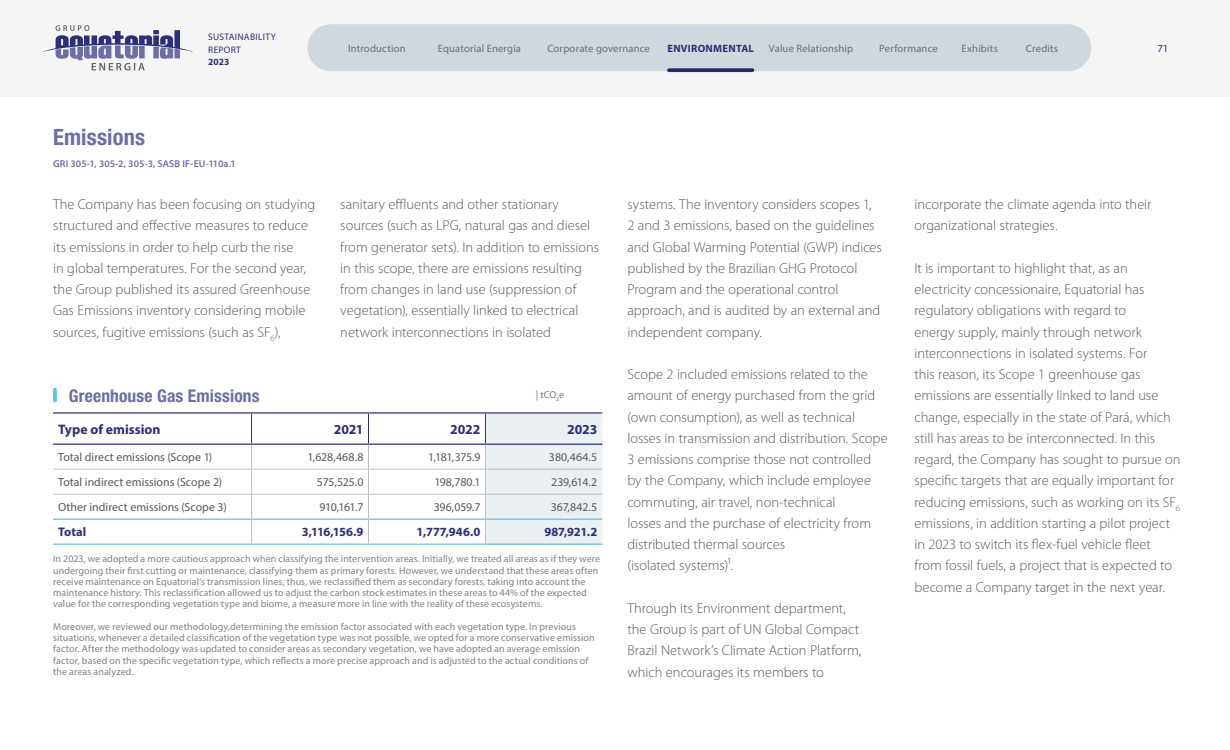
<style>
.page{position:relative;width:1230px;height:750px;background:#fff}
.page>*{position:absolute;margin:0;border:0;box-sizing:border-box;transform-origin:0 0}
._03_subtitulo_x_1_1_1{font:700 condensed 22.5px "Helvetica Neue LT Std";letter-spacing:.005em;color:#6d6ea8}
._10_tabela_titulo{font:700 condensed 17.5px "Helvetica Neue LT Std";letter-spacing:.01em;color:#6d6ea8}
._04_texto_corrido{font:300 14.38px/21.2px "Myriad Pro";color:#58595b}
._11_tabela_cabeçalho{font:700 13.75px "Myriad Pro";color:#2f2e79}
._13_tabela_total{font:700 12.5px "Myriad Pro";letter-spacing:-.005em;color:#2f2e79}
._12_tabela_dados{font:11.88px "Myriad Pro";color:#58595b}
.t1{font:10.88px "Myriad Pro";color:#2f2e79}
.t2{font:10.62px "Myriad Pro";letter-spacing:.015em;color:#6d6e71}
.t3{font:700 10.62px "Myriad Pro";letter-spacing:.025em;color:#2f2e79}
._21_notas_rodape{font:10px/11.2px "Myriad Pro";letter-spacing:.005em;color:#808285}
._04_texto_corrido-2{font:600 10px "Myriad Pro";letter-spacing:.005em;color:#6d6ea8}
._14_grafico_titulo{font:10px "Myriad Pro";color:#6d6ea8}
.t4{font:9.5px/12.2px "Myriad Pro";letter-spacing:.03em;color:#2f2e79}
.t5{font:700 9.5px "Myriad Pro";color:#2f2e79}
</style>
<div class="page">
<svg style="left:53px;top:390px;width:4px;height:10px"></svg>
<hr style="left:53px;top:469px;width:199px;height:1px;background:#bcbec0">
<hr style="left:252px;top:469px;width:117px;height:1px;background:#bcbec0">
<hr style="left:369px;top:469px;width:116px;height:1px;background:#bcbec0">
<hr style="left:53px;top:519px;width:198px;height:1px;background:#5ec2e6">
<hr style="left:252px;top:519px;width:117px;height:1px;background:#5ec2e6">
<hr style="left:369px;top:519px;width:116px;height:1px;background:#5ec2e6">
<hr style="left:53px;top:544px;width:199px;height:1px;background:#5ec2e6">
<hr style="left:252px;top:544px;width:117px;height:1px;background:#5ec2e6">
<hr style="left:369px;top:544px;width:116px;height:1px;background:#5ec2e6">
<hr style="left:485px;top:544px;width:117px;height:1px;background:#5ec2e6">
<svg style="left:368px;top:445px;width:1px;height:99px"></svg>
<hr style="left:53px;top:494px;width:199px;height:1px;background:#bcbec0">
<hr style="left:252px;top:494px;width:117px;height:1px;background:#bcbec0">
<hr style="left:369px;top:494px;width:116px;height:1px;background:#bcbec0">
<hr style="left:368px;top:414px;width:1px;height:30px;background:#2f2e79">
<svg style="left:485px;top:414px;width:117px;height:130px;background:#e6edf0"></svg>
<hr style="left:251px;top:414px;width:1px;height:30px;background:#2f2e79">
<hr style="left:485px;top:414px;width:1px;height:30px;background:#2f2e79">
<svg style="left:251px;top:445px;width:1px;height:99px"></svg>
<hr style="left:53px;top:412px;width:199px;height:2px;background:#2f2e79">
<hr style="left:252px;top:412px;width:117px;height:2px;background:#2f2e79">
<hr style="left:369px;top:412px;width:116px;height:2px;background:#2f2e79">
<hr style="left:485px;top:412px;width:117px;height:2px;background:#2f2e79">
<hr style="left:53px;top:444px;width:199px;height:1px;background:#2f2e79">
<hr style="left:252px;top:444px;width:117px;height:1px;background:#2f2e79">
<hr style="left:369px;top:444px;width:116px;height:1px;background:#2f2e79">
<hr style="left:485px;top:444px;width:117px;height:1px;background:#2f2e79">
<div style="left:0;top:0;width:1230px;height:96px;background:#f5f5f6"></div>
<svg style="left:42px;top:25px;width:151px;height:45px"></svg>
<div style="left:308px;top:24px;width:783px;height:47px;background:#ced8de;border-radius:24px"></div>
<svg style="left:669px;top:68px;width:83px;height:4px"></svg>
<p class="t4" style="left:208px;top:31px;width:69px">SUSTAINABILITY<br>REPORT</p>
<p class="t5" style="left:208px;top:55px;width:23px">2023</p>
<p class="t2" style="left:348px;top:42px;width:59px">Introduction</p>
<p class="t2" style="left:438px;top:42px;width:85px">Equatorial Energia</p>
<p class="t2" style="left:547px;top:42px;width:104px">Corporate governance</p>
<p class="t3" style="left:667px;top:41px;width:88px">ENVIRONMENTAL</p>
<p class="t2" style="left:769px;top:42px;width:86px">Value Relationship</p>
<p class="t2" style="left:879px;top:42px;width:60px">Performance</p>
<p class="t2" style="left:962px;top:42px;width:38px">Exhibits</p>
<p class="t2" style="left:1026px;top:42px;width:34px">Credits</p>
<p class="t1" style="left:1158px;top:42px;width:12px">71</p>
<p class="_03_subtitulo_x_1_1_1" style="left:53px;top:124px;width:94px">Emissions</p>
<p class="_04_texto_corrido-2" style="left:53px;top:157px;width:184px">GRI 305-1, 305-2, 305-3, SASB IF-EU-110a.1</p>
<p class="_04_texto_corrido" style="left:53px;top:194px;width:264px">The Company has been focusing on studying structured and effective measures to reduce its emissions in order to help curb the rise<br>in global temperatures. For the second year, the Group published its assured Greenhouse Gas Emissions inventory considering mobile sources, fugitive emissions (such as SF<sub>6</sub>),</p>
<p class="_04_texto_corrido" style="left:340px;top:194px;width:260px">sanitary effluents and other stationary sources (such as LPG, natural gas and diesel from generator sets). In addition to emissions in this scope, there are emissions resulting from changes in land use (suppression of vegetation), essentially linked to electrical network interconnections in isolated</p>
<p class="_04_texto_corrido" style="left:627px;top:194px;width:256px">systems. The inventory considers scopes 1, 2 and 3 emissions, based on the guidelines and Global Warming Potential (GWP) indices published by the Brazilian GHG Protocol Program and the operational control approach, and is audited by an external and independent company.</p>
<p class="_04_texto_corrido" style="left:627px;top:364px;width:262px">Scope 2 included emissions related to the amount of energy purchased from the grid (own consumption), as well as technical losses in transmission and distribution. Scope 3 emissions comprise those not controlled by the Company, which include employee commuting, air travel, non-technical<br>losses and the purchase of electricity from distributed thermal sources<br>(isolated systems)¹.</p>
<p class="_04_texto_corrido" style="left:627px;top:598px;width:236px">Through its Environment department, the Group is part of UN Global Compact Brazil Network’s Climate Action Platform, which encourages its members to</p>
<p class="_10_tabela_titulo" style="left:69px;top:386px;width:192px">Greenhouse Gas Emissions</p>
<p class="_14_grafico_titulo" style="left:536px;top:388px;width:30px">| tCO<sub>2</sub>e</p>
<p class="_11_tabela_cabeçalho" style="left:58px;top:420px;width:104px">Type of emission</p>
<p class="_11_tabela_cabeçalho" style="left:334px;top:420px;width:31px">2021</p>
<p class="_11_tabela_cabeçalho" style="left:450px;top:420px;width:32px">2022</p>
<p class="_11_tabela_cabeçalho" style="left:567px;top:420px;width:32px">2023</p>
<p class="_12_tabela_dados" style="left:58px;top:450px;width:156px">Total direct emissions (Scope 1)</p>
<p class="_12_tabela_dados" style="left:307px;top:450px;width:58px">1,628,468.8</p>
<p class="_12_tabela_dados" style="left:428px;top:450px;width:54px">1,181,375.9</p>
<p class="_12_tabela_dados" style="left:549px;top:450px;width:50px">380,464.5</p>
<p class="_12_tabela_dados" style="left:58px;top:475px;width:166px">Total indirect emissions (Scope 2)</p>
<p class="_12_tabela_dados" style="left:317px;top:475px;width:48px">575,525.0</p>
<p class="_12_tabela_dados" style="left:434px;top:475px;width:48px">198,780.1</p>
<p class="_12_tabela_dados" style="left:551px;top:475px;width:48px">239,614.2</p>
<p class="_12_tabela_dados" style="left:58px;top:500px;width:170px">Other indirect emissions (Scope 3)</p>
<p class="_12_tabela_dados" style="left:319px;top:500px;width:46px">910,161.7</p>
<p class="_12_tabela_dados" style="left:434px;top:500px;width:48px">396,059.7</p>
<p class="_12_tabela_dados" style="left:551px;top:500px;width:48px">367,842.5</p>
<p class="_13_tabela_total" style="left:58px;top:524px;width:30px">Total</p>
<p class="_13_tabela_total" style="left:302px;top:524px;width:63px">3,116,156.9</p>
<p class="_13_tabela_total" style="left:417px;top:524px;width:65px">1,777,946.0</p>
<p class="_13_tabela_total" style="left:544px;top:524px;width:54px">987,921.2</p>
<p class="_21_notas_rodape" style="left:53px;top:553px;width:548px">In 2023, we adopted a more cautious approach when classifying the intervention areas. Initially, we treated all areas as if they were undergoing their first cutting or maintenance, classifying them as primary forests. However, we understand that these areas often receive maintenance on Equatorial’s transmission lines, thus, we reclassified them as secondary forests, taking into account the maintenance history. This reclassification allowed us to adjust the carbon stock estimates in these areas to 44% of the expected value for the corresponding vegetation type and biome, a measure more in line with the reality of these ecosystems.</p>
<p class="_21_notas_rodape" style="left:53px;top:621px;width:543px">Moreover, we reviewed our methodology,determining the emission factor associated with each vegetation type. In previous situations, whenever a detailed classification of the vegetation type was not possible, we opted for a more conservative emission factor. After the methodology was updated to consider areas as secondary vegetation, we have adopted an average emission factor, based on the specific vegetation type, which reflects a more precise approach and is adjusted to the actual conditions of the areas analyzed.</p>
<p class="_04_texto_corrido" style="left:915px;top:194px;width:238px">incorporate the climate agenda into their organizational strategies.</p>
<p class="_04_texto_corrido" style="left:915px;top:258px;width:268px">It is important to highlight that, as an electricity concessionaire, Equatorial has regulatory obligations with regard to<br>energy supply, mainly through network interconnections in isolated systems. For<br>this reason, its Scope 1 greenhouse gas emissions are essentially linked to land use change, especially in the state of Pará, which still has areas to be interconnected. In this regard, the Company has sought to pursue on specific targets that are equally important for reducing emissions, such as working on its SF<sub>6 </sub>emissions, in addition starting a pilot project in 2023 to switch its flex-fuel vehicle fleet from fossil fuels, a project that is expected to become a Company target in the next year.</p>
</div>
